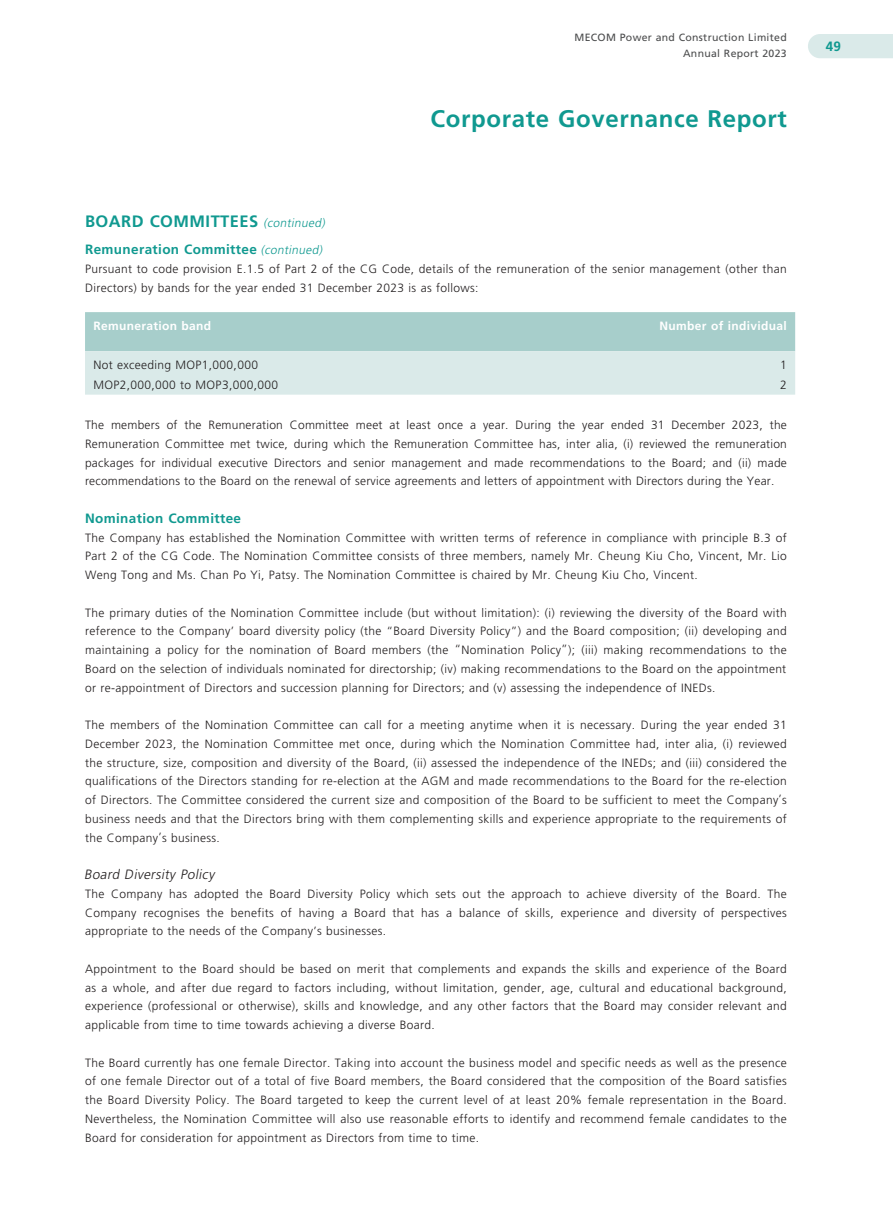
<style>
.page{position:relative;width:893px;height:1212px;background:#fff}
.page>*{position:absolute;margin:0;border:0;box-sizing:border-box;transform-origin:0 0}
.t1{font:700 24px "Frutiger LT Std";letter-spacing:.03em;color:#109990}
.t2{font:700 16.5px "Frutiger LT Std";letter-spacing:.03em;color:#109990}
.t3{font:700 13.5px "Frutiger LT Std";letter-spacing:.03em;color:#109990}
.t4{font:italic 300 13.5px "Frutiger LT Std";color:#231f20}
.t5{font:300 12px/18.8px "Frutiger LT Std";letter-spacing:.03em;color:#231f20;text-align:justify}
.t6{font:700 12px "Frutiger LT Std";letter-spacing:.03em;color:#fff}
.t7{font:10.5px/15.8px "Frutiger LT Std";letter-spacing:.03em;color:#4b4c4d;text-align:right}
.s1{font-weight:300;font-style:italic;font-size:12px}
</style>
<div class="page">
<div style="left:808px;top:34px;width:85px;height:24px;background:#daeae9"></div>
<svg style="left:85px;top:312px;width:710px;height:83px;background:#c2dddb"></svg>
<p class="t7" style="left:575px;top:30px;width:214px">MECOM Power and Construction Limited<br>Annual Report 2023</p>
<h1 class="t1" style="left:431px;top:104px;width:358px">Corporate Governance Report</h1>
<h2 class="t2" style="left:85px;top:212px;width:244px">BOARD COMMITTEES <span class="s1">(continued)</span></h2>
<p class="t3" style="left:85px;top:242px;width:241px">Remuneration Committee <span class="s1">(continued)</span></p>
<p class="t5" style="left:85px;top:260px;width:703px">Pursuant to code provision E.1.5 of Part 2 of the CG Code, details of the remuneration of the senior management (other than<br>Directors) by bands for the year ended 31 December 2023 is as follows:</p>
<p class="t6" style="left:94px;top:319px;width:119px">Remuneration band</p>
<p class="t6" style="left:660px;top:319px;width:129px">Number of individual</p>
<p class="t5" style="left:94px;top:356px;width:166px">Not exceeding MOP1,000,000</p>
<p class="t5" style="left:780px;top:356px;width:8px">1</p>
<p class="t5" style="left:94px;top:375px;width:186px">MOP2,000,000 to MOP3,000,000</p>
<p class="t5" style="left:780px;top:375px;width:8px">2</p>
<p class="t5" style="left:85px;top:416px;width:703px">The members of the Remuneration Committee meet at least once a year. During the year ended 31 December 2023, the Remuneration Committee met twice, during which the Remuneration Committee has, inter alia, (i) reviewed the remuneration packages for individual executive Directors and senior management and made recommendations to the Board; and (ii) made recommendations to the Board on the renewal of service agreements and letters of appointment with Directors during the Year.</p>
<p class="t3" style="left:85px;top:510px;width:158px">Nomination Committee</p>
<p class="t5" style="left:85px;top:528px;width:703px">The Company has established the Nomination Committee with written terms of reference in compliance with principle B.3 of Part 2 of the CG Code. The Nomination Committee consists of three members, namely Mr. Cheung Kiu Cho, Vincent, Mr. Lio Weng Tong and Ms. Chan Po Yi, Patsy. The Nomination Committee is chaired by Mr. Cheung Kiu Cho, Vincent.</p>
<p class="t5" style="left:85px;top:603px;width:703px">The primary duties of the Nomination Committee include (but without limitation): (i) reviewing the diversity of the Board with reference to the Company’ board diversity policy (the “Board Diversity Policy”) and the Board composition; (ii) developing and maintaining a policy for the nomination of Board members (the “Nomination Policy”); (iii) making recommendations to the Board on the selection of individuals nominated for directorship; (iv) making recommendations to the Board on the appointment or re-appointment of Directors and succession planning for Directors; and (v) assessing the independence of INEDs.</p>
<p class="t5" style="left:85px;top:716px;width:703px">The members of the Nomination Committee can call for a meeting anytime when it is necessary. During the year ended 31<br>December 2023, the Nomination Committee met once, during which the Nomination Committee had, inter alia, (i) reviewed the structure, size, composition and diversity of the Board, (ii) assessed the independence of the INEDs; and (iii) considered the qualifications of the Directors standing for re-election at the AGM and made recommendations to the Board for the re-election of Directors. The Committee considered the current size and composition of the Board to be sufficient to meet the Company’s business needs and that the Directors bring with them complementing skills and experience appropriate to the requirements of the Company’s business.</p>
<p class="t4" style="left:84px;top:867px;width:134px">Board Diversity Policy</p>
<p class="t5" style="left:85px;top:884px;width:703px">The Company has adopted the Board Diversity Policy which sets out the approach to achieve diversity of the Board. The Company recognises the benefits of having a Board that has a balance of skills, experience and diversity of perspectives appropriate to the needs of the Company’s businesses.</p>
<p class="t5" style="left:85px;top:959px;width:703px">Appointment to the Board should be based on merit that complements and expands the skills and experience of the Board as a whole, and after due regard to factors including, without limitation, gender, age, cultural and educational background, experience (professional or otherwise), skills and knowledge, and any other factors that the Board may consider relevant and applicable from time to time towards achieving a diverse Board.</p>
<p class="t5" style="left:85px;top:1053px;width:703px">The Board currently has one female Director. Taking into account the business model and specific needs as well as the presence of one female Director out of a total of five Board members, the Board considered that the composition of the Board satisfies the Board Diversity Policy. The Board targeted to keep the current level of at least 20% female representation in the Board.<br>Nevertheless, the Nomination Committee will also use reasonable efforts to identify and recommend female candidates to the Board for consideration for appointment as Directors from time to time.</p>
<p class="t3" style="left:826px;top:38px;width:17px">49</p>
</div>
